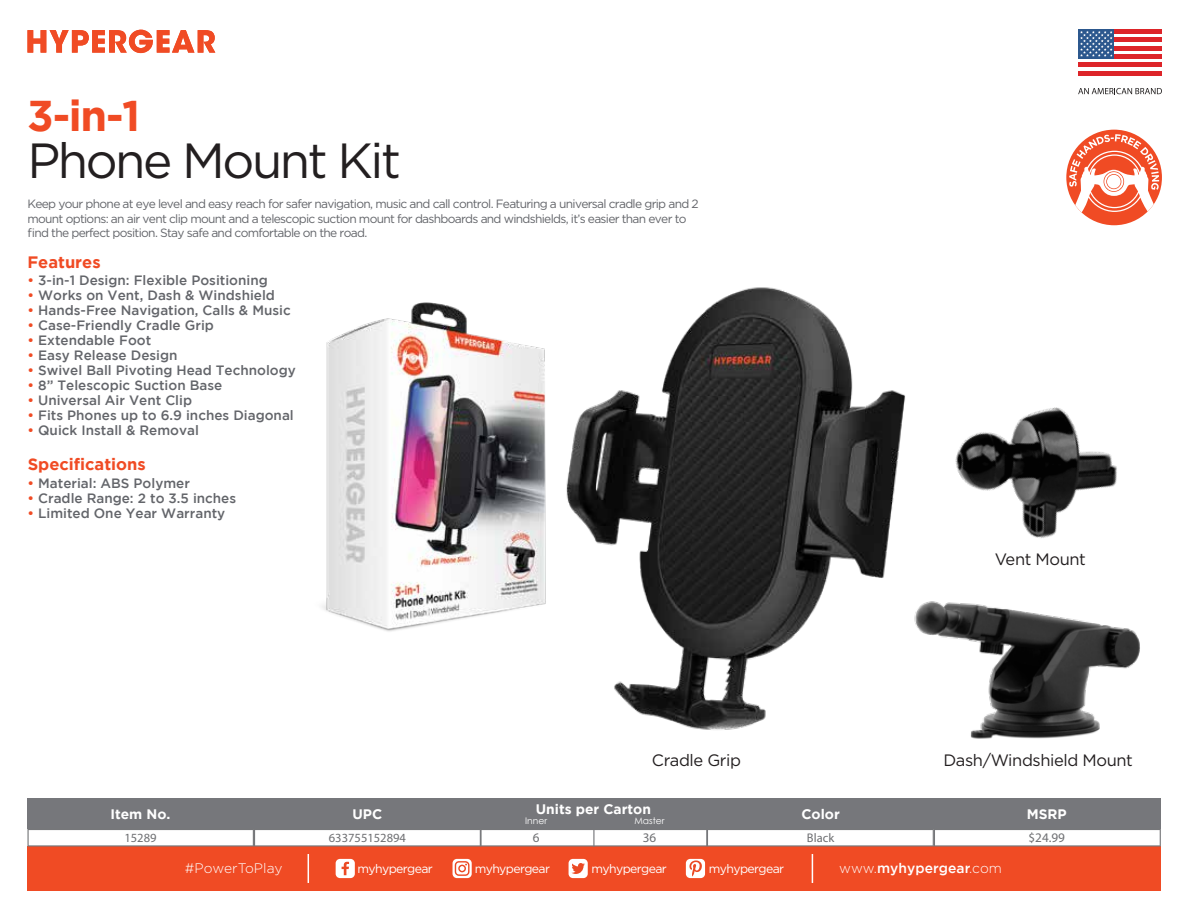
<style>
.page{position:relative;width:1188px;height:918px;background:#fff}
.page>*{position:absolute;margin:0;border:0;box-sizing:border-box;transform-origin:0 0}
.t1{font:49.35px "Gotham";letter-spacing:-.05em;color:#231f20}
.t2{font:700 42.9px "Gotham";color:#f04b24}
.t3{font:16.5px "Gotham";letter-spacing:-.025em;color:#231f20}
.t4{font:700 16.5px "Gotham";color:#f04b24}
.t5{font:700 13.8px "Gotham";color:#fff}
.t6{font:500 13.8px "Gotham";letter-spacing:.01em;color:#fff}
.t7{font:300 13.8px "Gotham";letter-spacing:.005em;color:#fff}
.t8{font:500 13.5px "Gotham";color:#63656a}
.t9{font:13.2px "Myriad Pro";color:#6e6f72}
.t10{font:12.6px "Myriad Pro";color:#6e6f72}
.t11{font:12.3px "Gotham";letter-spacing:-.05em;color:#fff}
.t12{font:12px/14.4px "Gotham";letter-spacing:-.06em;color:#63656a}
.t13{font:9.15px "Century Gothic";color:#fff}
.s1{color:#f04b24}
.s2{font-weight:300}
</style>
<div class="page">
<div style="left:27px;top:847px;width:1134px;height:44px;background:#f04b24"></div>
<div style="left:336px;top:859px;width:19px;height:19px;background:#fff;border-radius:4px"></div>
<svg style="left:342px;top:862px;width:7px;height:13px"></svg>
<div style="left:569px;top:859px;width:19px;height:19px;background:#fff;border-radius:4px"></div>
<svg style="left:571px;top:863px;width:14px;height:11px"></svg>
<div style="left:686px;top:859px;width:19px;height:19px;background:#fff;border-radius:4px"></div>
<svg style="left:689px;top:861px;width:13px;height:15px"></svg>
<svg style="left:308px;top:854px;width:1px;height:29px"></svg>
<svg style="left:812px;top:854px;width:1px;height:29px"></svg>
<svg style="left:453px;top:859px;width:19px;height:19px"></svg>
<hr style="left:1082px;top:29px;width:80px;height:4px;background:#dd2429">
<hr style="left:1082px;top:38px;width:80px;height:4px;background:#dd2429">
<hr style="left:1082px;top:46px;width:80px;height:4px;background:#dd2429">
<div style="left:1082px;top:54px;width:80px;height:5px;background:#dd2429"></div>
<hr style="left:1078px;top:63px;width:84px;height:4px;background:#dd2429">
<hr style="left:1078px;top:71px;width:84px;height:4px;background:#dd2429">
<div style="left:1078px;top:29px;width:36px;height:30px;background:#2c588e"></div>
<svg style="left:1080px;top:31px;width:32px;height:26px"></svg>
<svg style="left:1078px;top:88px;width:84px;height:6px"></svg>
<svg style="left:27px;top:30px;width:188px;height:23px"></svg>
<div style="left:27px;top:799px;width:1134px;height:30px;background:#76777b"></div>
<svg style="left:27px;top:829px;width:1134px;height:18px"></svg>
<img style="left:322px;top:302px;width:207px;height:330px">
<img style="left:529px;top:287px;width:376px;height:443px">
<img style="left:955px;top:407px;width:162px;height:131px">
<div style="left:1066px;top:130px;width:96px;height:95px;background:#f04b24;border-radius:50%"></div>
<svg style="left:1069px;top:134px;width:90px;height:78px"></svg>
<img style="left:893px;top:582px;width:247px;height:157px">
<h2 class="t2" style="left:27px;top:91px;width:115px">3-in-1</h2>
<h1 class="t1" style="left:27px;top:128px;width:375px">Phone Mount Kit</h1>
<p class="t12" style="left:27px;top:197px;width:673px">Keep your phone at eye level and easy reach for safer navigation, music and call control. Featuring a universal cradle grip and 2 mount options: an air vent clip mount and a telescopic suction mount for dashboards and windshields, it’s easier than ever to find the perfect position. Stay safe and comfortable on the road.</p>
<p class="t4" style="left:27px;top:253px;width:75px">Features</p>
<p class="t8" style="left:27px;top:272px;width:242px"><span class="s1">•</span> 3-in-1 Design: Flexible Positioning</p>
<p class="t8" style="left:27px;top:287px;width:249px"><span class="s1">•</span> Works on Vent, Dash &amp; Windshield</p>
<p class="t8" style="left:27px;top:302px;width:265px"><span class="s1">•</span> Hands-Free Navigation, Calls &amp; Music</p>
<p class="t8" style="left:27px;top:317px;width:188px"><span class="s1">•</span> Case-Friendly Cradle Grip</p>
<p class="t8" style="left:27px;top:332px;width:125px"><span class="s1">•</span> Extendable Foot</p>
<p class="t8" style="left:27px;top:347px;width:152px"><span class="s1">•</span> Easy Release Design</p>
<p class="t8" style="left:27px;top:362px;width:270px"><span class="s1">•</span> Swivel Ball Pivoting Head Technology</p>
<p class="t8" style="left:27px;top:377px;width:196px"><span class="s1">•</span> 8” Telescopic Suction Base</p>
<p class="t8" style="left:27px;top:392px;width:166px"><span class="s1">•</span> Universal Air Vent Clip</p>
<p class="t8" style="left:27px;top:407px;width:268px"><span class="s1">•</span> Fits Phones up to 6.9 inches Diagonal</p>
<p class="t8" style="left:27px;top:422px;width:173px"><span class="s1">•</span> Quick Install &amp; Removal</p>
<p class="t4" style="left:28px;top:455px;width:120px">Specifications</p>
<p class="t8" style="left:27px;top:475px;width:164px"><span class="s1">•</span> Material: ABS Polymer</p>
<p class="t8" style="left:27px;top:490px;width:210px"><span class="s1">•</span> Cradle Range: 2 to 3.5 inches</p>
<p class="t8" style="left:27px;top:505px;width:199px"><span class="s1">•</span> Limited One Year Warranty</p>
<p class="t3" style="left:995px;top:548px;width:93px">Vent Mount</p>
<p class="t3" style="left:652px;top:749px;width:91px">Cradle Grip</p>
<p class="t5" style="left:110px;top:806px;width:62px">Item No.</p>
<p class="t5" style="left:353px;top:806px;width:31px">UPC</p>
<p class="t5" style="left:536px;top:801px;width:117px">Units per Carton</p>
<p class="t13" style="left:525px;top:815px;width:23px">Inner</p>
<p class="t13" style="left:635px;top:815px;width:32px">Master</p>
<p class="t3" style="left:943px;top:749px;width:191px">Dash/Windshield Mount</p>
<p class="t5" style="left:801px;top:806px;width:40px">Color</p>
<p class="t5" style="left:1027px;top:806px;width:41px">MSRP</p>
<p class="t10" style="left:124px;top:830px;width:34px">15289</p>
<p class="t10" style="left:329px;top:830px;width:79px">633755152894</p>
<p class="t9" style="left:533px;top:830px;width:8px">6</p>
<p class="t9" style="left:643px;top:830px;width:15px">36</p>
<p class="t10" style="left:807px;top:830px;width:29px">Black</p>
<p class="t9" style="left:1029px;top:830px;width:38px">$24.99</p>
<p class="t7" style="left:185px;top:861px;width:99px">#PowerToPlay</p>
<p class="t11" style="left:357px;top:860px;width:77px">myhypergear</p>
<p class="t11" style="left:475px;top:860px;width:77px">myhypergear</p>
<p class="t11" style="left:591px;top:860px;width:77px">myhypergear</p>
<p class="t11" style="left:709px;top:860px;width:77px">myhypergear</p>
<p class="t6" style="left:839px;top:860px;width:164px"><span class="s2">www.</span>myhypergear<span class="s2">.com</span></p>
</div>
